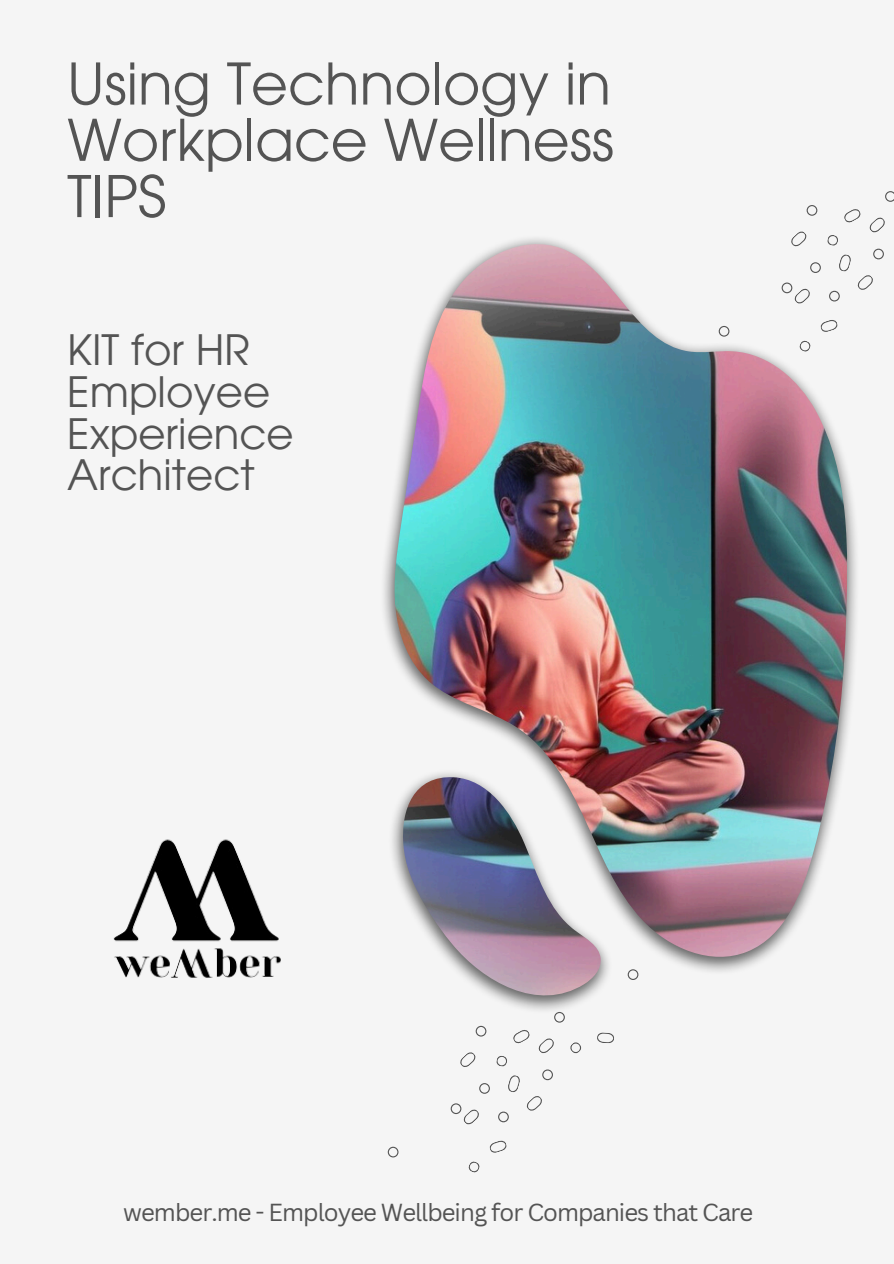
<style>
.page{position:relative;width:894px;height:1264px;background:#fff}
.page>*{position:absolute;margin:0;border:0;box-sizing:border-box;transform-origin:0 0}
.t1{font:56.85px/56.2px "ITC Avant Garde Pro";color:#545454;text-align:justify}
.t2{font:41.85px/41.7px "ITC Avant Garde Pro";color:#545454}
.t3{font:24px "Canva Sans";letter-spacing:-.04em;color:#545454}
</style>
<div class="page">
<div style="left:0;top:0;width:893px;height:1263px;background:#f5f5f5"></div>
<img style="left:383px;top:235px;width:473px;height:775px">
<img style="left:393px;top:244px;width:454px;height:751px">
<svg style="left:790px;top:231px;width:16px;height:16px"></svg>
<svg style="left:806px;top:205px;width:11px;height:11px"></svg>
<svg style="left:819px;top:319px;width:19px;height:13px"></svg>
<svg style="left:798px;top:340px;width:12px;height:12px"></svg>
<svg style="left:809px;top:262px;width:11px;height:11px"></svg>
<svg style="left:885px;top:191px;width:8px;height:11px"></svg>
<svg style="left:826px;top:209px;width:59px;height:92px"></svg>
<svg style="left:781px;top:282px;width:29px;height:22px"></svg>
<svg style="left:718px;top:326px;width:11px;height:10px"></svg>
<svg style="left:460px;top:1052px;width:16px;height:15px"></svg>
<svg style="left:475px;top:1025px;width:11px;height:11px"></svg>
<svg style="left:513px;top:1030px;width:17px;height:13px"></svg>
<svg style="left:496px;top:1056px;width:11px;height:11px"></svg>
<svg style="left:526px;top:1096px;width:16px;height:15px"></svg>
<svg style="left:542px;top:1069px;width:10px;height:11px"></svg>
<svg style="left:489px;top:1140px;width:18px;height:13px"></svg>
<svg style="left:468px;top:1161px;width:12px;height:12px"></svg>
<svg style="left:479px;top:1083px;width:10px;height:10px"></svg>
<svg style="left:538px;top:1038px;width:16px;height:15px"></svg>
<svg style="left:554px;top:1011px;width:10px;height:11px"></svg>
<svg style="left:597px;top:1032px;width:17px;height:11px"></svg>
<svg style="left:570px;top:1042px;width:11px;height:11px"></svg>
<svg style="left:498px;top:1111px;width:10px;height:11px"></svg>
<svg style="left:508px;top:1075px;width:12px;height:17px"></svg>
<svg style="left:450px;top:1103px;width:29px;height:21px"></svg>
<svg style="left:387px;top:1146px;width:11px;height:11px"></svg>
<svg style="left:627px;top:969px;width:11px;height:10px"></svg>
<img style="left:113px;top:839px;width:168px;height:139px">
<p class="t1" style="left:67px;top:63px;width:548px">Using Technology in Workplace Wellness TIPS</p>
<h2 class="t2" style="left:67px;top:334px;width:228px">KIT for HR<br>Employee<br>Experience<br>Architect</h2>
<p class="t3" style="left:123px;top:1195px;width:631px">wember.me - Employee Wellbeing for Companies that Care</p>
</div>
